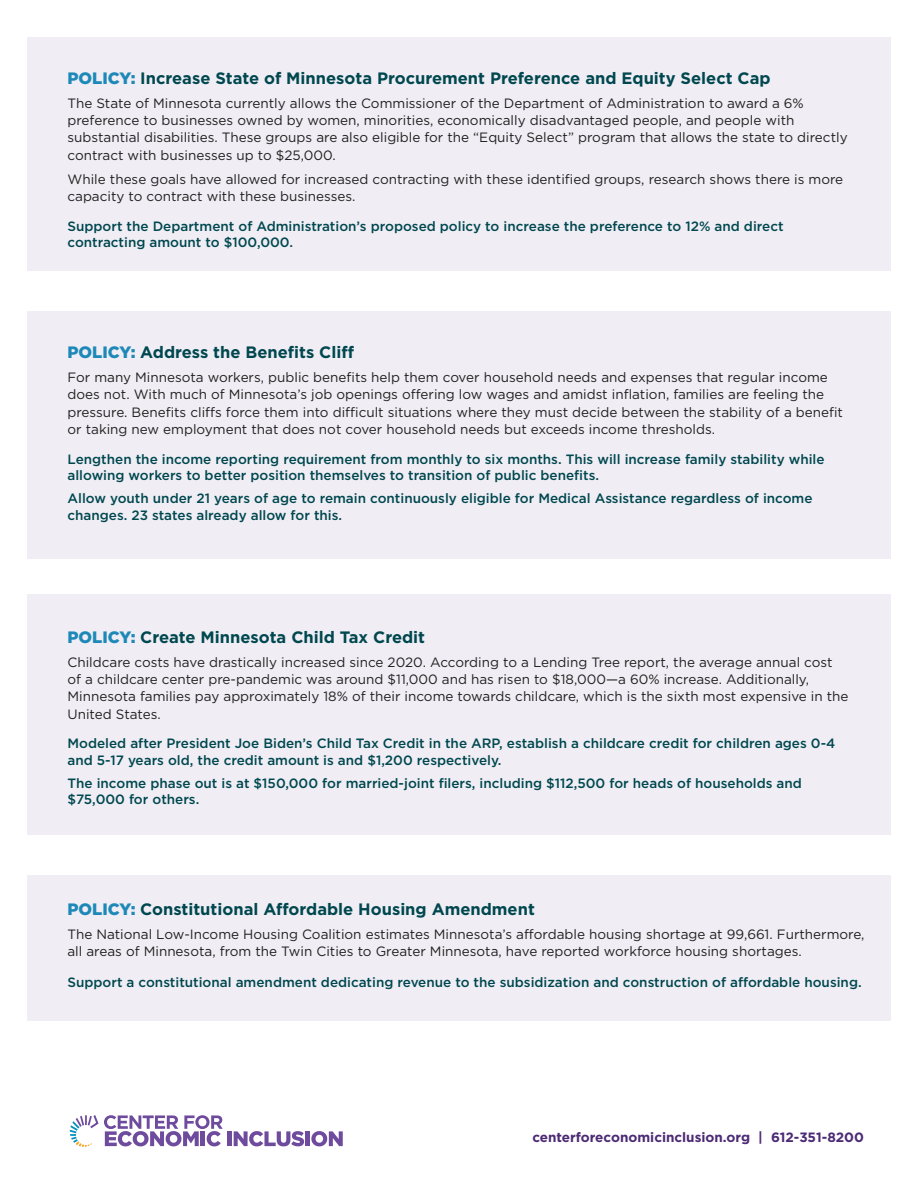
<style>
.page{position:relative;width:918px;height:1188px;background:#fff}
.page>*{position:absolute;margin:0;border:0;box-sizing:border-box;transform-origin:0 0}
.t1{font:700 16.5px "Gotham";color:#00474f}
.t2{font:13.5px/17.2px "Gotham";color:#231f20}
.t3{font:500 13.5px/16.2px "Gotham";color:#00474f}
.t4{font:700 13.5px "Gotham";color:#4c2a74}
.s1{font-weight:900;color:#1e89b8}
</style>
<div class="page">
<div style="left:27px;top:37px;width:864px;height:234px;background:#f0eef4"></div>
<div style="left:27px;top:311px;width:864px;height:248px;background:#f0eef4"></div>
<div style="left:27px;top:594px;width:864px;height:241px;background:#f0eef4"></div>
<div style="left:27px;top:875px;width:864px;height:146px;background:#f0eef4"></div>
<svg style="left:70px;top:1115px;width:153px;height:32px"></svg>
<hr style="left:227px;top:1131px;width:4px;height:15px;background:#6f4b9e">
<svg style="left:234px;top:1131px;width:70px;height:15px"></svg>
<hr style="left:306px;top:1131px;width:4px;height:15px;background:#6f4b9e">
<svg style="left:311px;top:1131px;width:32px;height:15px"></svg>
<p class="t1" style="left:68px;top:68px;width:705px"><span class="s1">POLICY:</span> Increase State of Minnesota Procurement Preference and Equity Select Cap</p>
<p class="t2" style="left:68px;top:94px;width:782px">The State of Minnesota currently allows the Commissioner of the Department of Administration to award a 6% preference to businesses owned by women, minorities, economically disadvantaged people, and people with substantial disabilities. These groups are also eligible for the “Equity Select” program that allows the state to directly contract with businesses up to $25,000.</p>
<p class="t2" style="left:68px;top:170px;width:777px">While these goals have allowed for increased contracting with these identified groups, research shows there is more capacity to contract with these businesses.</p>
<p class="t3" style="left:68px;top:217px;width:718px">Support the Department of Administration’s proposed policy to increase the preference to 12% and direct contracting amount to $100,000.</p>
<p class="t1" style="left:68px;top:343px;width:288px"><span class="s1">POLICY:</span> Address the Benefits Cliff</p>
<p class="t2" style="left:68px;top:369px;width:777px">For many Minnesota workers, public benefits help them cover household needs and expenses that regular income does not. With much of Minnesota’s job openings offering low wages and amidst inflation, families are feeling the pressure. Benefits cliffs force them into difficult situations where they must decide between the stability of a benefit or taking new employment that does not cover household needs but exceeds income thresholds.</p>
<p class="t3" style="left:68px;top:450px;width:759px">Lengthen the income reporting requirement from monthly to six months. This will increase family stability while allowing workers to better position themselves to transition of public benefits.</p>
<p class="t3" style="left:68px;top:489px;width:747px;line-height:17.2px">Allow youth under 21 years of age to remain continuously eligible for Medical Assistance regardless of income changes. 23 states already allow for this.</p>
<p class="t1" style="left:68px;top:628px;width:359px"><span class="s1">POLICY:</span> Create Minnesota Child Tax Credit</p>
<p class="t2" style="left:68px;top:653px;width:783px">Childcare costs have drastically increased since 2020. According to a Lending Tree report, the average annual cost of a childcare center pre-pandemic was around $11,000 and has risen to $18,000—a 60% increase. Additionally, Minnesota families pay approximately 18% of their income towards childcare, which is the sixth most expensive in the United States.</p>
<p class="t3" style="left:68px;top:735px;width:769px">Modeled after President Joe Biden’s Child Tax Credit in the ARP, establish a childcare credit for children ages 0-4 and 5-17 years old, the credit amount is and $1,200 respectively.</p>
<p class="t3" style="left:68px;top:774px;width:736px">The income phase out is at $150,000 for married-joint filers, including $112,500 for heads of households and $75,000 for others.</p>
<p class="t1" style="left:68px;top:900px;width:469px"><span class="s1">POLICY:</span> Constitutional Affordable Housing Amendment</p>
<p class="t2" style="left:68px;top:926px;width:799px">The National Low-Income Housing Coalition estimates Minnesota’s affordable housing shortage at 99,661. Furthermore, all areas of Minnesota, from the Twin Cities to Greater Minnesota, have reported workforce housing shortages.</p>
<p class="t3" style="left:68px;top:974px;width:796px">Support a constitutional amendment dedicating revenue to the subsidization and construction of affordable housing.</p>
<p class="t4" style="left:532px;top:1130px;width:333px">centerforeconomicinclusion.org | 612-351-8200</p>
</div>
